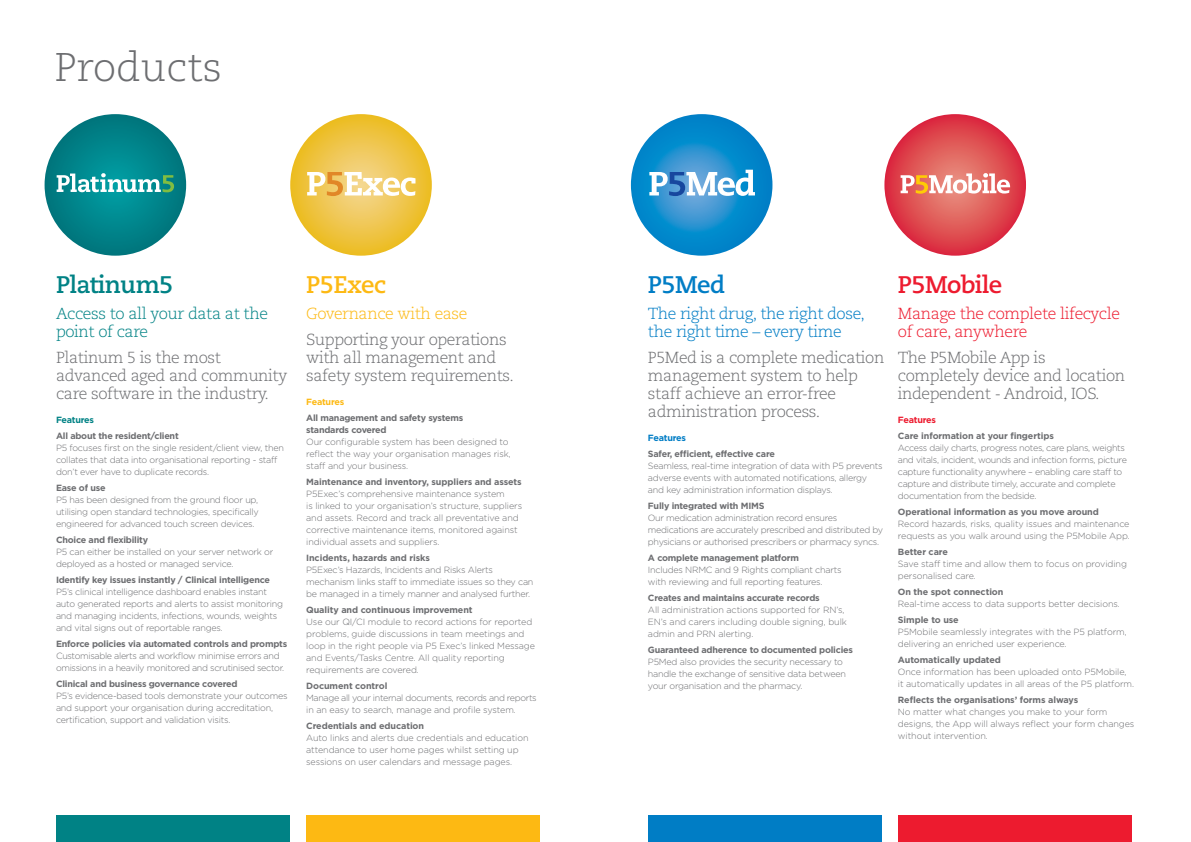
<style>
.page{position:relative;width:1191px;height:842px;background:#fff}
.page>*{position:absolute;margin:0;border:0;box-sizing:border-box;transform-origin:0 0}
.t1{font:300 40px "Caecilia LT Std";color:#6d6e71}
.t2{font:700 24px "Caecilia LT Std";letter-spacing:-.025em;color:#008285}
.t3{font:700 24px "Caecilia LT Std";letter-spacing:-.025em;color:#ed1b2f}
.t4{font:700 24px "Caecilia LT Std";letter-spacing:-.025em;color:#fdb913}
.t5{font:700 24px "Caecilia LT Std";letter-spacing:-.025em;color:#007dc5}
.t6{font:300 16px/18px "Caecilia LT Std";letter-spacing:-.025em;color:#6d6e71}
.t7{font:300 16px/18px "Caecilia LT Std";letter-spacing:-.025em;color:#007dc5}
.t8{font:300 16px/18px "Caecilia LT Std";letter-spacing:-.025em;color:#ed1b2f}
.t9{font:300 16px/18px "Caecilia LT Std";letter-spacing:-.025em;color:#008285}
.t10{font:300 16px "Caecilia LT Std";letter-spacing:-.025em;color:#fdb913}
.t11{font:300 9px/12px "Gotham";letter-spacing:-.025em;color:#6d6e71}
.t12{font:700 9px/12px "Gotham";letter-spacing:-.025em;color:#6d6e71}
.t13{font:700 9px "Gotham";letter-spacing:-.025em;color:#008285}
.t14{font:700 9px "Gotham";letter-spacing:-.025em;color:#007dc5}
.t15{font:700 9px "Gotham";letter-spacing:-.025em;color:#fdb913}
.t16{font:700 9px "Gotham";letter-spacing:-.025em;color:#ed1b2f}
</style>
<div class="page">
<div style="left:56px;top:815px;width:233px;height:27px;background:#008285"></div>
<div style="left:898px;top:815px;width:233px;height:27px;background:#ed1b2f"></div>
<div style="left:306px;top:815px;width:233px;height:27px;background:#fdb913"></div>
<div style="left:648px;top:815px;width:233px;height:27px;background:#007dc5"></div>
<svg style="left:45px;top:114px;width:141px;height:142px;background:#018288"></svg>
<svg style="left:57px;top:173px;width:117px;height:19px"></svg>
<svg style="left:631px;top:114px;width:141px;height:142px;background:#128bcc"></svg>
<svg style="left:649px;top:170px;width:106px;height:26px"></svg>
<svg style="left:290px;top:114px;width:142px;height:142px;background:#eec444"></svg>
<svg style="left:307px;top:172px;width:108px;height:24px"></svg>
<svg style="left:884px;top:114px;width:142px;height:142px;background:#de4c52"></svg>
<svg style="left:900px;top:173px;width:110px;height:21px"></svg>
<h1 class="t1" style="left:54px;top:45px;width:169px">Products</h1>
<h2 class="t2" style="left:56px;top:270px;width:119px">Platinum5</h2>
<h3 class="t9" style="left:56px;top:305px;width:213px">Access to all your data at the point of care</h3>
<h3 class="t6" style="left:56px;top:349px;width:233px">Platinum 5 is the most advanced aged and community care software in the industry.</h3>
<p class="t13" style="left:56px;top:414px;width:40px">Features</p>
<p class="t12" style="left:56px;top:429px;width:124px">All about the resident/client</p>
<p class="t11" style="left:56px;top:441px;width:229px">P5 focuses first on the single resident/client view, then collates that data into organisational reporting - staff don’t ever have to duplicate records.</p>
<p class="t12" style="left:56px;top:481px;width:51px">Ease of use</p>
<p class="t11" style="left:56px;top:493px;width:204px;text-align:justify">P5 has been designed from the ground floor up, utilising open standard technologies, specifically engineered for advanced touch screen devices.</p>
<p class="t12" style="left:56px;top:533px;width:94px">Choice and flexibility</p>
<p class="t11" style="left:56px;top:545px;width:219px">P5 can either be installed on your server network or deployed as a hosted or managed service.</p>
<p class="t12" style="left:56px;top:573px;width:216px">Identify key issues instantly / Clinical intelligence</p>
<p class="t11" style="left:56px;top:585px;width:229px">P5’s clinical intelligence dashboard enables instant auto generated reports and alerts to assist monitoring and managing incidents, infections, wounds, weights and vital signs out of reportable ranges.</p>
<p class="t12" style="left:56px;top:637px;width:233px">Enforce policies via automated controls and prompts</p>
<p class="t11" style="left:56px;top:649px;width:230px">Customisable alerts and workflow minimise errors and omissions in a heavily monitored and scrutinised sector.</p>
<p class="t12" style="left:56px;top:677px;width:183px">Clinical and business governance covered</p>
<p class="t11" style="left:56px;top:689px;width:233px">P5’s evidence-based tools demonstrate your outcomes and support your organisation during accreditation, certification, support and validation visits.</p>
<h2 class="t4" style="left:306px;top:270px;width:81px">P5Exec</h2>
<h3 class="t10" style="left:306px;top:304px;width:163px">Governance with ease</h3>
<h3 class="t6" style="left:306px;top:331px;width:209px">Supporting your operations with all management and safety system requirements.</h3>
<p class="t15" style="left:306px;top:396px;width:40px">Features</p>
<p class="t12" style="left:306px;top:411px;width:159px">All management and safety systems standards covered</p>
<p class="t11" style="left:306px;top:435px;width:206px">Our configurable system has been designed to reflect the way your organisation manages risk, staff and your business.</p>
<p class="t12" style="left:306px;top:475px;width:217px">Maintenance and inventory, suppliers and assets</p>
<p class="t11" style="left:306px;top:487px;width:218px">P5Exec’s comprehensive maintenance system<br>is linked to your organisation’s structure, suppliers and assets. Record and track all preventative and corrective maintenance items, monitored against individual assets and suppliers.</p>
<p class="t12" style="left:306px;top:551px;width:125px">Incidents, hazards and risks</p>
<p class="t11" style="left:306px;top:563px;width:229px">P5Exec’s Hazards, Incidents and Risks Alerts mechanism links staff to immediate issues so they can be managed in a timely manner and analysed further.</p>
<p class="t12" style="left:306px;top:603px;width:168px">Quality and continuous improvement</p>
<p class="t11" style="left:306px;top:615px;width:230px">Use our QI/CI module to record actions for reported problems, guide discussions in team meetings and loop in the right people via P5 Exec’s linked Message and Events/Tasks Centre. All quality reporting requirements are covered.</p>
<p class="t12" style="left:306px;top:679px;width:83px">Document control</p>
<p class="t11" style="left:306px;top:691px;width:232px">Manage all your internal documents, records and reports in an easy to search, manage and profile system.</p>
<p class="t12" style="left:306px;top:719px;width:119px">Credentials and education</p>
<p class="t11" style="left:306px;top:731px;width:224px">Auto links and alerts due credentials and education attendance to user home pages whilst setting up sessions on user calendars and message pages.</p>
<h2 class="t5" style="left:648px;top:270px;width:79px">P5Med</h2>
<h3 class="t7" style="left:648px;top:305px;width:218px">The right drug, the right dose, the right time – every time</h3>
<h3 class="t6" style="left:648px;top:349px;width:238px">P5Med is a complete medication management system to help staff achieve an error-free administration process.</h3>
<p class="t14" style="left:648px;top:432px;width:40px">Features</p>
<p class="t12" style="left:648px;top:447px;width:128px">Safer, efficient, effective care</p>
<p class="t11" style="left:648px;top:459px;width:236px">Seamless, real-time integration of data with P5 prevents adverse events with automated notifications, allergy and key administration information displays.</p>
<p class="t12" style="left:648px;top:499px;width:118px">Fully integrated with MIMS</p>
<p class="t11" style="left:648px;top:511px;width:237px">Our medication administration record ensures medications are accurately prescribed and distributed by physicians or authorised prescribers or pharmacy syncs.</p>
<p class="t12" style="left:648px;top:551px;width:152px">A complete management platform</p>
<p class="t11" style="left:648px;top:563px;width:195px">Includes NRMC and 9 Rights compliant charts with reviewing and full reporting features.</p>
<p class="t12" style="left:648px;top:591px;width:173px">Creates and maintains accurate records</p>
<p class="t11" style="left:648px;top:603px;width:200px">All administration actions supported for RN’s,<br>EN’s and carers including double signing, bulk admin and PRN alerting.</p>
<p class="t12" style="left:648px;top:643px;width:206px">Guaranteed adherence to documented policies</p>
<p class="t11" style="left:648px;top:655px;width:199px">P5Med also provides the security necessary to handle the exchange of sensitive data between your organisation and the pharmacy.</p>
<h2 class="t3" style="left:898px;top:270px;width:106px">P5Mobile</h2>
<h3 class="t8" style="left:898px;top:305px;width:224px">Manage the complete lifecycle of care, anywhere</h3>
<h3 class="t6" style="left:898px;top:349px;width:229px">The P5Mobile App is completely device and location independent - Android, IOS.</h3>
<p class="t16" style="left:898px;top:414px;width:40px">Features</p>
<p class="t12" style="left:898px;top:429px;width:157px">Care information at your fingertips</p>
<p class="t11" style="left:898px;top:441px;width:230px">Access daily charts, progress notes, care plans, weights and vitals, incident, wounds and infection forms, picture capture functionality anywhere – enabling care staff to capture and distribute timely, accurate and complete documentation from the bedside.</p>
<p class="t12" style="left:898px;top:505px;width:202px">Operational information as you move around</p>
<p class="t11" style="left:898px;top:517px;width:233px">Record hazards, risks, quality issues and maintenance requests as you walk around using the P5Mobile App.</p>
<p class="t12" style="left:898px;top:545px;width:52px">Better care</p>
<p class="t11" style="left:898px;top:557px;width:230px">Save staff time and allow them to focus on providing personalised care.</p>
<p class="t12" style="left:898px;top:585px;width:107px">On the spot connection</p>
<p class="t11" style="left:898px;top:597px;width:223px">Real-time access to data supports better decisions.</p>
<p class="t12" style="left:898px;top:613px;width:62px">Simple to use</p>
<p class="t11" style="left:898px;top:625px;width:230px">P5Mobile seamlessly integrates with the P5 platform, delivering an enriched user experience.</p>
<p class="t12" style="left:898px;top:653px;width:104px">Automatically updated</p>
<p class="t11" style="left:898px;top:665px;width:238px">Once information has been uploaded onto P5Mobile, it automatically updates in all areas of the P5 platform.</p>
<p class="t12" style="left:898px;top:693px;width:182px">Reflects the organisations’ forms always</p>
<p class="t11" style="left:898px;top:705px;width:238px">No matter what changes you make to your form designs, the App will always reflect your form changes without intervention.</p>
</div>
